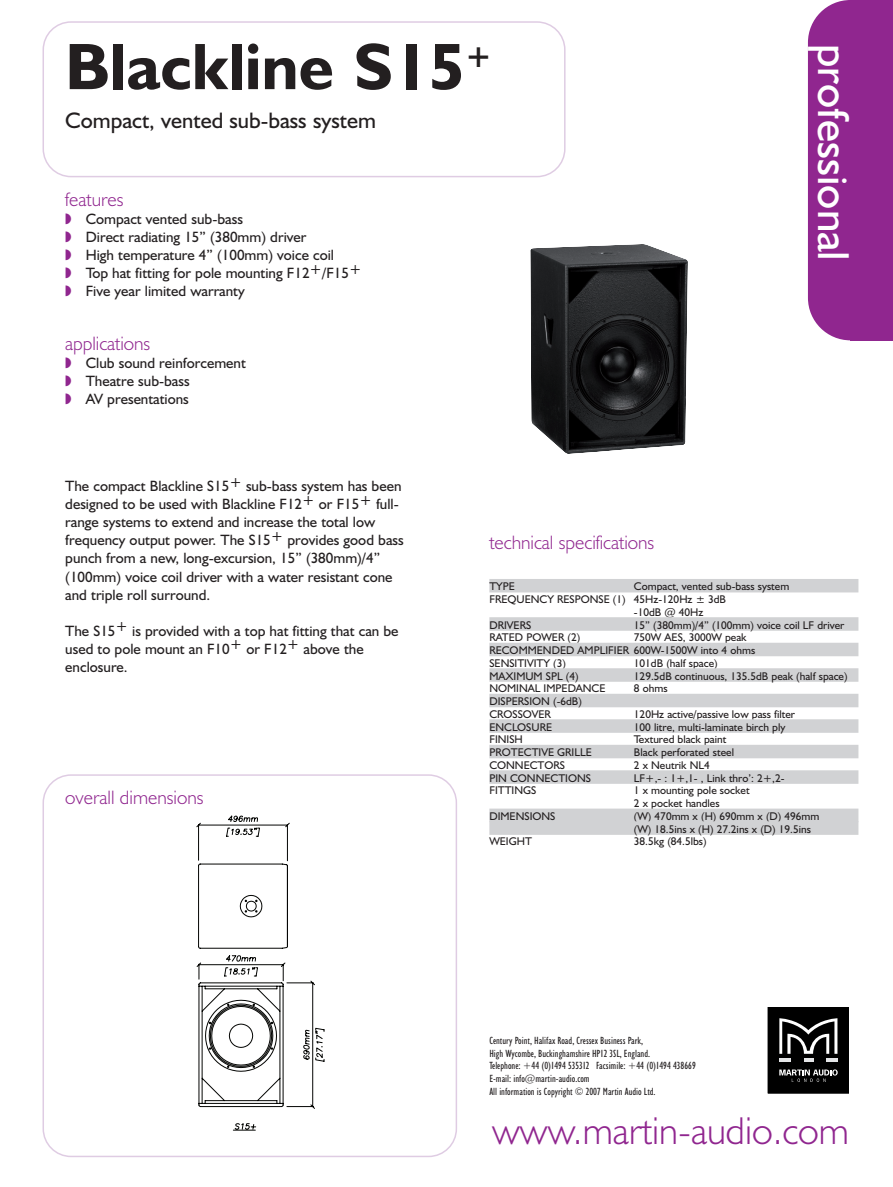
<style>
.page{position:relative;width:893px;height:1187px;background:#fff}
.page>*{position:absolute;margin:0;border:0;box-sizing:border-box;transform-origin:0 0}
.t1{font:700 66px "Humanist 521 BT";color:#231f20}
.t2{font:45px "Humanist 521 BT";color:#fff}
.t3{font:300 39px "Humanist 521 BT";color:#90268f}
.t4{font:22.5px "Humanist 521 BT";color:#231f20}
.t5{font:300 19.5px "Humanist 521 BT";color:#90268f}
.t6{font:15px/18px "Humanist 521 BT";color:#231f20}
.t7{font:11.25px/12.8px "Humanist 521 BT";color:#231f20}
.t8{font:condensed 10.5px/12.6px "Humanist 521 BT";color:#231f20}
.s1{color:#90268f}
</style>
<div class="page">
<div style="left:768px;top:1006px;width:81px;height:87px;background:#000"></div>
<svg style="left:779px;top:1018px;width:58px;height:43px"></svg>
<svg style="left:779px;top:1069px;width:59px;height:12px"></svg>
<div style="left:766px;top:1005px;width:84px;height:89px;border:1px solid #fff"></div>
<img style="left:530px;top:244px;width:158px;height:210px">
<svg style="left:43px;top:21px;width:523px;height:156px"></svg>
<svg style="left:43px;top:774px;width:414px;height:383px"></svg>
<div style="left:489px;top:579px;width:369px;height:13px;background:#d1d2d4"></div>
<div style="left:489px;top:617px;width:369px;height:13px;background:#d1d2d4"></div>
<div style="left:489px;top:642px;width:369px;height:14px;background:#d1d2d4"></div>
<div style="left:489px;top:668px;width:369px;height:13px;background:#d1d2d4"></div>
<div style="left:489px;top:693px;width:369px;height:14px;background:#d1d2d4"></div>
<div style="left:489px;top:719px;width:369px;height:13px;background:#d1d2d4"></div>
<div style="left:489px;top:744px;width:369px;height:14px;background:#d1d2d4"></div>
<div style="left:489px;top:770px;width:369px;height:13px;background:#d1d2d4"></div>
<div style="left:489px;top:808px;width:369px;height:14px;background:#d1d2d4"></div>
<div style="left:489px;top:821px;width:369px;height:13px;background:#d1d2d4"></div>
<div style="left:850px;top:0;width:43px;height:340px;background:#90268f"></div>
<div style="left:808px;top:0;width:85px;height:340px;background:#90268f;border-radius:43px"></div>
<svg style="left:197px;top:815px;width:127px;height:315px"></svg>
<h1 class="t1" style="left:65px;top:43px;width:429px">Blackline S15<sup>+</sup></h1>
<h3 class="t4" style="left:65px;top:113px;width:312px">Compact, vented sub-bass system</h3>
<h3 class="t5" style="left:65px;top:193px;width:60px">features</h3>
<h3 class="t6" style="left:65px;top:212px;width:298px"><span class="s1">◗</span> Compact vented sub-bass<br><span class="s1">◗</span> Direct radiating 15” (380mm) driver<br><span class="s1">◗</span> High temperature 4” (100mm) voice coil<br><span class="s1">◗</span> Top hat fitting for pole mounting F12+/F15+ <span class="s1">◗</span> Five year limited warranty</h3>
<h3 class="t5" style="left:65px;top:337px;width:87px">applications</h3>
<h3 class="t6" style="left:65px;top:356px;width:182px"><span class="s1">◗</span> Club sound reinforcement <span class="s1">◗</span> Theatre sub-bass<br><span class="s1">◗</span> AV presentations</h3>
<h2 class="t2" style="left:849px;top:44px;width:218px;rotate:90deg">professional</h2>
<p class="t6" style="left:65px;top:479px;width:340px">The compact Blackline S15+ sub-bass system has been designed to be used with Blackline F12+ or F15+ full&shy;range systems to extend and increase the total low frequency output power. The S15+ provides good bass punch from a new, long-excursion, 15” (380mm)/4” (100mm) voice coil driver with a water resistant cone and triple roll surround.</p>
<h3 class="t6" style="left:65px;top:623px;width:335px">The S15+ is provided with a top hat fitting that can be used to pole mount an F10+ or F12+ above the enclosure.</h3>
<h3 class="t5" style="left:65px;top:790px;width:140px">overall dimensions</h3>
<h3 class="t5" style="left:489px;top:535px;width:166px">technical specifications</h3>
<p class="t7" style="left:489px;top:581px;width:27px">TYPE</p>
<p class="t7" style="left:634px;top:581px;width:157px">Compact, vented sub-bass system</p>
<p class="t7" style="left:489px;top:594px;width:238px">FREQUENCY RESPONSE (1) 45Hz-120Hz ± 3dB</p>
<p class="t7" style="left:634px;top:607px;width:71px">-10dB @ 40Hz</p>
<p class="t7" style="left:489px;top:619px;width:43px">DRIVERS</p>
<p class="t7" style="left:634px;top:619px;width:212px">15” (380mm)/4” (100mm) voice coil LF driver</p>
<p class="t7" style="left:489px;top:632px;width:92px">RATED POWER (2)</p>
<p class="t7" style="left:489px;top:632px;width:267px;text-indent:145px">750W AES, 3000W peak<br>RECOMMENDED AMPLIFIER 600W-1500W into 4 ohms<br>SENSITIVITY (3)</p>
<p class="t7" style="left:634px;top:658px;width:85px">101dB (half space)</p>
<p class="t7" style="left:489px;top:670px;width:91px">MAXIMUM SPL (4)</p>
<p class="t7" style="left:634px;top:670px;width:215px">129.5dB continuous, 135.5dB peak (half space)</p>
<p class="t7" style="left:489px;top:683px;width:118px">NOMINAL IMPEDANCE</p>
<p class="t7" style="left:634px;top:683px;width:35px">8 ohms</p>
<p class="t7" style="left:489px;top:696px;width:94px">DISPERSION (-6dB)<br>CROSSOVER</p>
<p class="t7" style="left:634px;top:709px;width:163px">120Hz active/passive low pass filter</p>
<p class="t7" style="left:489px;top:721px;width:64px">ENCLOSURE</p>
<p class="t7" style="left:634px;top:721px;width:153px">100 litre, multi-laminate birch ply</p>
<p class="t7" style="left:489px;top:734px;width:35px">FINISH</p>
<p class="t7" style="left:634px;top:734px;width:94px">Textured black paint</p>
<p class="t7" style="left:489px;top:747px;width:104px">PROTECTIVE GRILLE</p>
<p class="t7" style="left:634px;top:747px;width:102px">Black perforated steel</p>
<p class="t7" style="left:489px;top:760px;width:77px">CONNECTORS</p>
<p class="t7" style="left:634px;top:760px;width:77px">2 x Neutrik NL4</p>
<p class="t7" style="left:489px;top:772px;width:103px">PIN CONNECTIONS</p>
<p class="t7" style="left:634px;top:772px;width:152px">LF+,- : 1+,1- , Link thro’: 2+,2-</p>
<p class="t7" style="left:489px;top:785px;width:48px">FITTINGS</p>
<p class="t7" style="left:634px;top:785px;width:117px">1 x mounting pole socket<br>2 x pocket handles</p>
<p class="t7" style="left:489px;top:811px;width:68px">DIMENSIONS</p>
<p class="t7" style="left:634px;top:811px;width:187px">(W) 470mm x (H) 690mm x (D) 496mm (W) 18.5ins x (H) 27.2ins x (D) 19.5ins</p>
<p class="t7" style="left:489px;top:836px;width:44px">WEIGHT</p>
<p class="t7" style="left:634px;top:836px;width:74px">38.5kg (84.5lbs)</p>
<p class="t8" style="left:489px;top:1035px;width:208px">Century Point, Halifax Road, Cressex Business Park,<br>High Wycombe, Buckinghamshire HP12 3SL, England.<br>Telephone: +44 (0)1494 535312 Facsimile: +44 (0)1494 438669<br>E-mail: info@martin-audio.com<br>All information is Copyright © 2007 Martin Audio Ltd.</p>
<h3 class="t3" style="left:492px;top:1116px;width:358px">www.martin-audio.com</h3>
</div>
